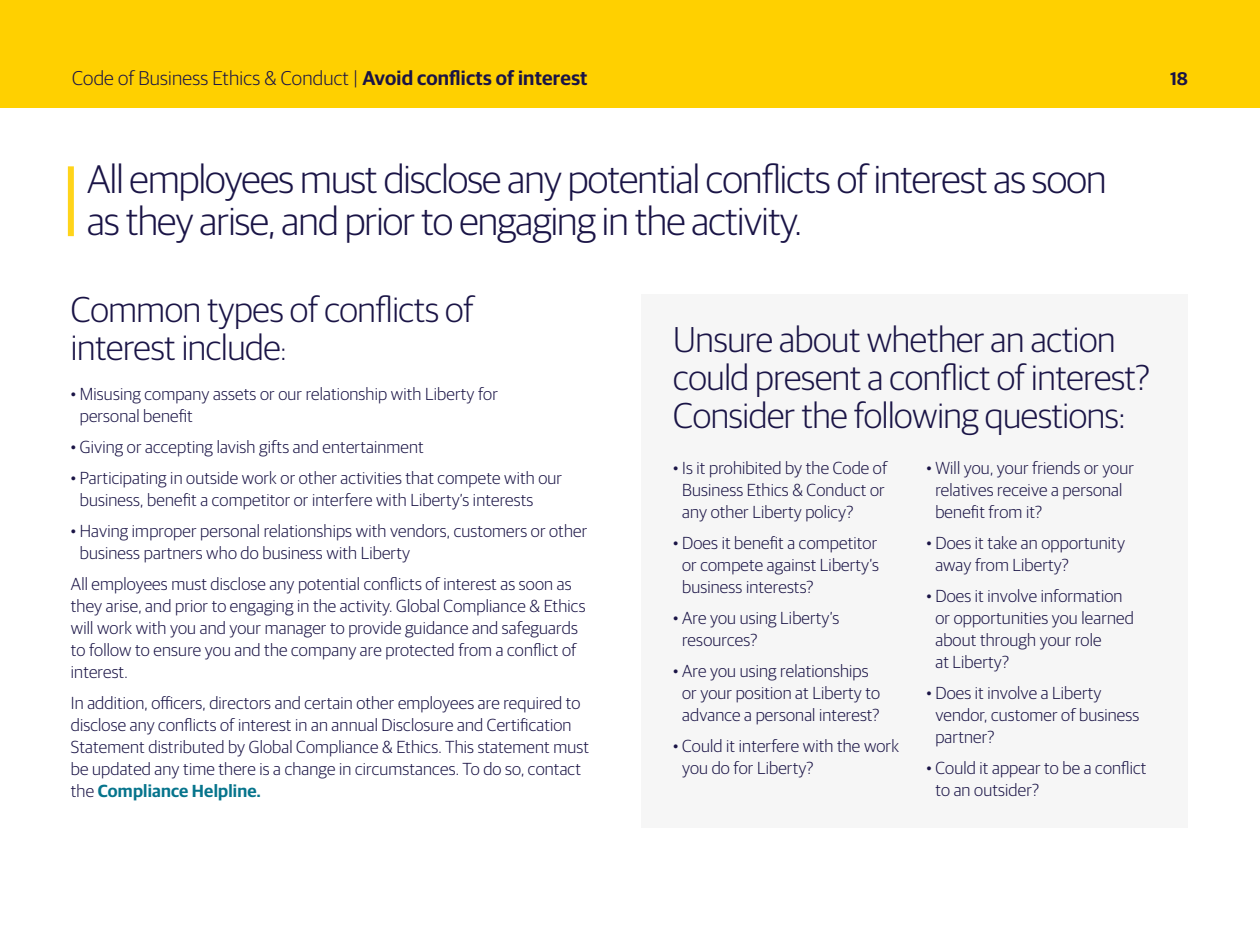
<style>
.page{position:relative;width:1260px;height:936px;background:#fff}
.page>*{position:absolute;margin:0;border:0;box-sizing:border-box;transform-origin:0 0}
.t1{font:300 40px/42px "Guardian Sans";letter-spacing:-.02em;color:#1a1446}
.t2{font:300 36px/38px "Guardian Sans";letter-spacing:-.01em;color:#1a1446}
.t3{font:300 20px "Guardian Sans";letter-spacing:.01em;color:#1a1446}
.t4{font:600 18.4px "Guardian Sans";color:#1a1446}
.t5{font:300 17.6px/22px "Guardian Sans";letter-spacing:.01em;color:#1a1446}
.s1{font-weight:600}
.s2{font-size:30px}
.s3{font-weight:600;color:#06748c}
</style>
<div class="page">
<div style="left:68px;top:166px;width:6px;height:70px;background:#ffd41a"></div>
<div style="left:642px;top:294px;width:546px;height:534px;background:#f5f5f5"></div>
<div style="left:0;top:0;width:1260px;height:108px;background:#ffd000"></div>
<p class="t3" style="left:72px;top:64px;width:517px">Code of Business Ethics &amp; Conduct | <span class="s1">Avoid conflicts of interest</span></p>
<p class="t4" style="left:1170px;top:65px;width:19px">18</p>
<h1 class="t1" style="left:87px;top:155px;width:1021px">All employees must disclose any potential conflicts of interest as soon as they arise, and prior to engaging in the activity.</h1>
<h2 class="t2" style="left:71px;top:289px;width:404px">Common types of conflicts of interest include<span class="s2">:</span></h2>
<p class="t5" style="left:80px;top:382px;width:420px;text-indent:-9px">• Misusing company assets or our relationship with Liberty for personal benefit</p>
<p class="t5" style="left:71px;top:435px;width:355px">• Giving or accepting lavish gifts and entertainment</p>
<p class="t5" style="left:80px;top:466px;width:484px;text-indent:-9px">• Participating in outside work or other activities that compete with our business, benefit a competitor or interfere with Liberty’s interests</p>
<p class="t5" style="left:80px;top:519px;width:509px;text-indent:-9px">• Having improper personal relationships with vendors, customers or other business partners who do business with Liberty</p>
<p class="t5" style="left:71px;top:572px;width:516px">All employees must disclose any potential conflicts of interest as soon as they arise, and prior to engaging in the activity. Global Compliance &amp; Ethics will work with you and your manager to provide guidance and safeguards to follow to ensure you and the company are protected from a conflict of interest.</p>
<p class="t5" style="left:71px;top:691px;width:520px">In addition, officers, directors and certain other employees are required to disclose any conflicts of interest in an annual Disclosure and Certification Statement distributed by Global Compliance &amp; Ethics. This statement must be updated any time there is a change in circumstances. To do so, contact the <span class="s3">Compliance Helpline.</span></p>
<h2 class="t2" style="left:673px;top:319px;width:478px">Unsure about whether an action could present a conflict of interest?<br>Consider the following questions:</h2>
<p class="t5" style="left:682px;top:456px;width:207px;text-indent:-9px">• Is it prohibited by the Code of<br>Business Ethics &amp; Conduct or any other Liberty policy?</p>
<p class="t5" style="left:682px;top:531px;width:198px;text-align:justify;text-indent:-9px">• Does it benefit a competitor or compete against Liberty’s business interests?</p>
<p class="t5" style="left:682px;top:606px;width:159px;text-indent:-9px">• Are you using Liberty’s resources?</p>
<p class="t5" style="left:682px;top:659px;width:199px;text-indent:-9px">• Are you using relationships or your position at Liberty to advance a personal interest?</p>
<p class="t5" style="left:682px;top:734px;width:218px;text-indent:-9px">• Could it interfere with the work you do for Liberty?</p>
<p class="t5" style="left:935px;top:456px;width:200px;text-indent:-9px">• Will you, your friends or your relatives receive a personal benefit from it?</p>
<p class="t5" style="left:935px;top:531px;width:191px;text-indent:-9px">• Does it take an opportunity away from Liberty?</p>
<p class="t5" style="left:935px;top:584px;width:200px;text-indent:-9px">• Does it involve information or opportunities you learned about through your role<br>at Liberty?</p>
<p class="t5" style="left:935px;top:681px;width:206px;text-indent:-9px">• Does it involve a Liberty vendor, customer of business partner?</p>
<p class="t5" style="left:935px;top:755px;width:213px;text-indent:-9px">• Could it appear to be a conflict to an outsider?</p>
</div>
